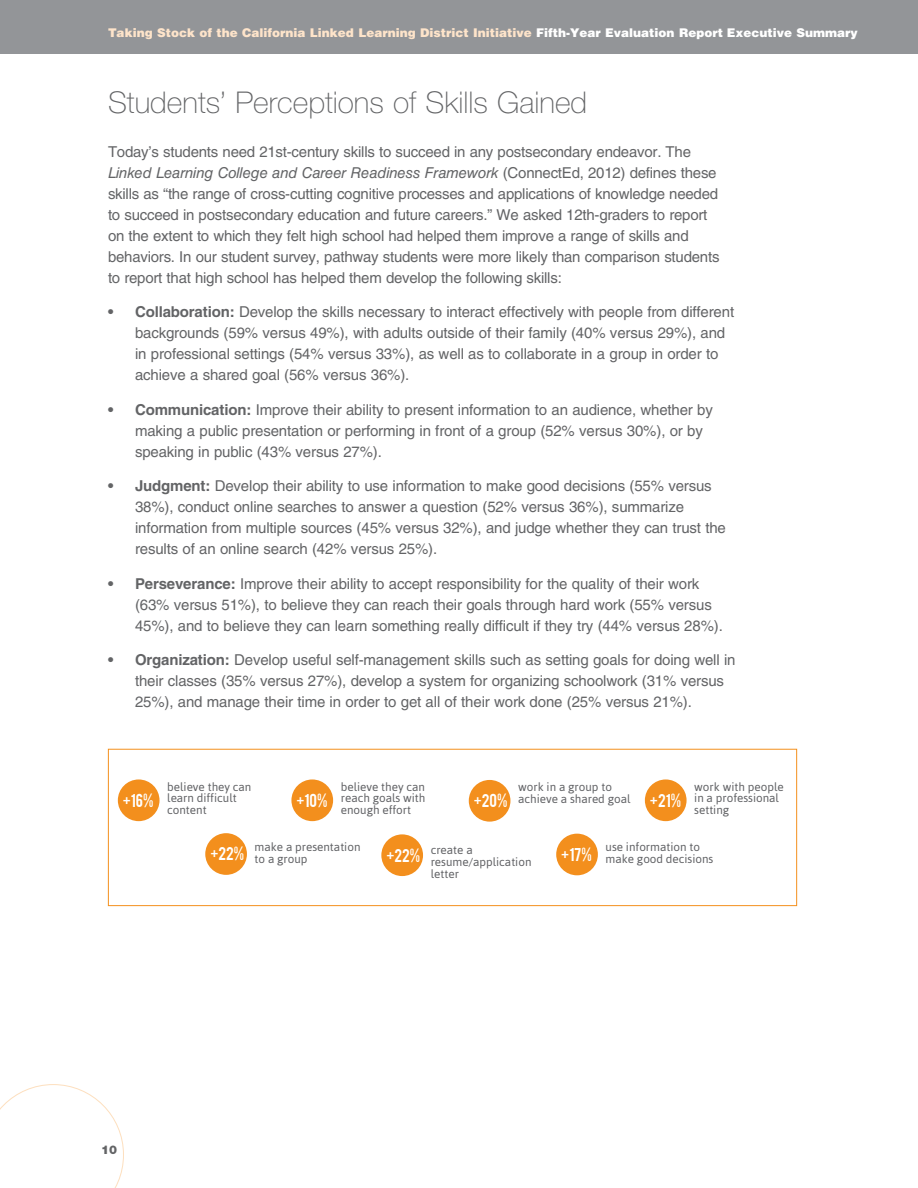
<style>
.page{position:relative;width:918px;height:1188px;background:#fff}
.page>*{position:absolute;margin:0;border:0;box-sizing:border-box;transform-origin:0 0}
.t1{font:100 30px "Helvetica Neue LT Std";color:#636466}
.t2{font:15px/21px "Helvetica LT Std";letter-spacing:-.01em;color:#636466}
.t3{font:14.55px "Bebas";color:#fff}
.t4{font:900 12px "Helvetica LT Std";color:#fee4ca}
.t5{font:900 12px "Helvetica Neue LT Std";color:#636466}
.t6{font:11.7px/11.7px "Asap";color:#626366}
.s1{color:#fff}
.s2{font-style:italic}
.s3{font-weight:700}
</style>
<div class="page">
<div style="left:0;top:0;width:918px;height:54px;background:#939598"></div>
<svg style="left:0;top:1084px;width:124px;height:104px"></svg>
<div style="left:118px;top:779px;width:42px;height:42px;background:#f38f1d;border-radius:50%"></div>
<div style="left:205px;top:833px;width:42px;height:42px;background:#f38f1d;border-radius:50%"></div>
<div style="left:291px;top:779px;width:42px;height:42px;background:#f38f1d;border-radius:50%"></div>
<div style="left:381px;top:834px;width:42px;height:42px;background:#f38f1d;border-radius:50%"></div>
<div style="left:469px;top:780px;width:41px;height:42px;background:#f38f1d;border-radius:50%"></div>
<div style="left:556px;top:834px;width:42px;height:41px;background:#f38f1d;border-radius:50%"></div>
<div style="left:645px;top:779px;width:42px;height:42px;background:#f38f1d;border-radius:50%"></div>
<div style="left:108px;top:749px;width:689px;height:157px;border:1px solid #f4901d"></div>
<p class="t4" style="left:108px;top:25px;width:751px">Taking Stock of the California Linked Learning District Initiative <span class="s1">Fifth-Year Evaluation Report Executive Summary</span></p>
<h1 class="t1" style="left:108px;top:85px;width:481px">Students’ Perceptions of Skills Gained</h1>
<p class="t2" style="left:108px;top:141px;width:613px">Today’s students need 21st-century skills to succeed in any postsecondary endeavor. The <span class="s2">Linked Learning College and Career Readiness Framework</span> (ConnectEd, 2012) defines these skills as “the range of cross-cutting cognitive processes and applications of knowledge needed to succeed in postsecondary education and future careers.” We asked 12th-graders to report on the extent to which they felt high school had helped them improve a range of skills and behaviors. In our student survey, pathway students were more likely than comparison students to report that high school has helped them develop the following skills:</p>
<p class="t2" style="left:135px;top:301px;width:601px;text-indent:-27px"><span class="s3">• Collaboration:</span> Develop the skills necessary to interact effectively with people from different backgrounds (59% versus 49%), with adults outside of their family (40% versus 29%), and in professional settings (54% versus 33%), as well as to collaborate in a group in order to achieve a shared goal (56% versus 36%).</p>
<p class="t2" style="left:135px;top:399px;width:579px;text-indent:-27px"><span class="s3">• Communication:</span> Improve their ability to present information to an audience, whether by making a public presentation or performing in front of a group (52% versus 30%), or by speaking in public (43% versus 27%).</p>
<p class="t2" style="left:135px;top:475px;width:592px;text-indent:-27px"><span class="s3">• Judgment:</span> Develop their ability to use information to make good decisions (55% versus 38%), conduct online searches to answer a question (52% versus 36%), summarize information from multiple sources (45% versus 32%), and judge whether they can trust the results of an online search (42% versus 25%).</p>
<p class="t2" style="left:135px;top:573px;width:589px;text-indent:-27px"><span class="s3">• Perseverance:</span> Improve their ability to accept responsibility for the quality of their work (63% versus 51%), to believe they can reach their goals through hard work (55% versus<br>45%), and to believe they can learn something really difficult if they try (44% versus 28%).</p>
<p class="t2" style="left:135px;top:649px;width:602px;text-indent:-27px"><span class="s3">• Organization:</span> Develop useful self-management skills such as setting goals for doing well in their classes (35% versus 27%), develop a system for organizing schoolwork (31% versus<br>25%), and manage their time in order to get all of their work done (25% versus 21%).</p>
<p class="t3" style="left:297px;top:790px;width:32px">+10%</p>
<p class="t6" style="left:341px;top:781px;width:86px;text-align:justify">believe they can reach goals with enough effort</p>
<p class="t3" style="left:386px;top:845px;width:35px">+22%</p>
<p class="t6" style="left:431px;top:844px;width:102px">create a resume/application letter</p>
<p class="t3" style="left:650px;top:790px;width:33px">+21%</p>
<p class="t6" style="left:694px;top:781px;width:91px">work with people in a professional setting</p>
<p class="t3" style="left:123px;top:790px;width:32px">+16%</p>
<p class="t6" style="left:167px;top:781px;width:86px">believe they can learn difficult content</p>
<p class="t3" style="left:210px;top:843px;width:35px">+22%</p>
<p class="t6" style="left:255px;top:841px;width:107px">make a presentation to a group</p>
<p class="t3" style="left:474px;top:790px;width:35px">+20%</p>
<p class="t6" style="left:518px;top:781px;width:114px">work in a group to achieve a shared goal</p>
<p class="t3" style="left:561px;top:844px;width:32px">+17%</p>
<p class="t6" style="left:606px;top:841px;width:109px">use information to make good decisions</p>
<p class="t5" style="left:101px;top:1143px;width:18px">10</p>
</div>
